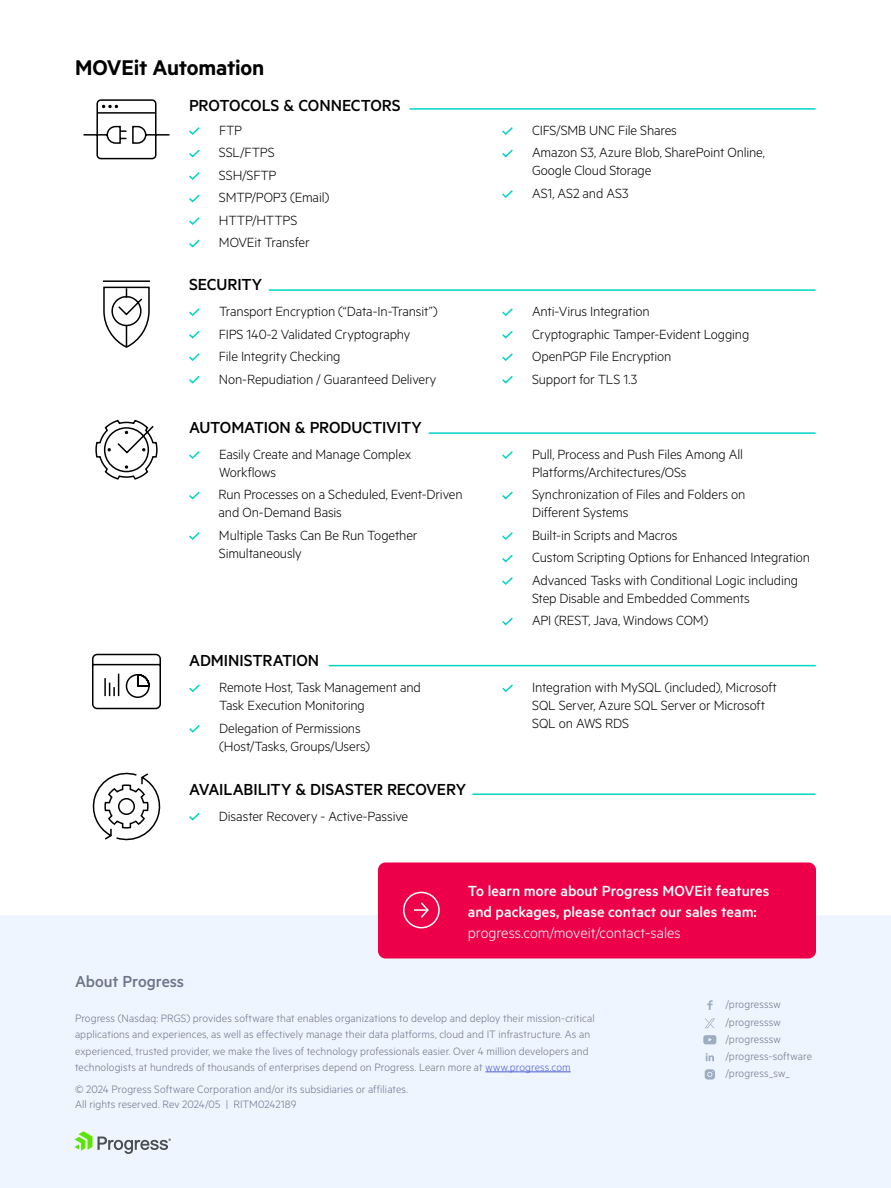
<style>
.page{position:relative;width:891px;height:1188px;background:#fff}
.page>*{position:absolute;margin:0;border:0;box-sizing:border-box;transform-origin:0 0}
.t1{font:600 24px "Metric";letter-spacing:-.01em;color:#000}
.t2{font:500 18px "Metric";letter-spacing:-.005em;color:#000}
.t3{font:500 18px "Metric";letter-spacing:-.01em;color:#6c7589}
.t4{font:500 16.5px/21px "Metric";color:#fff}
.t5{font:300 16.5px "Metric";color:#fff}
.t6{font:300 15px/22.5px "Metric";letter-spacing:-.01em;color:#000}
.t7{font:300 12px/17.2px "Metric";letter-spacing:.01em;color:#6c7589}
.s1{color:#4f5cd6}
</style>
<div class="page">
<div style="left:0;top:915px;width:891px;height:273px;background:#eef5ff"></div>
<svg style="left:74px;top:1131px;width:97px;height:23px"></svg>
<div style="left:378px;top:862px;width:438px;height:96px;background:#ed0049;border-radius:8px"></div>
<div style="left:403px;top:892px;width:37px;height:36px;border:2px solid #fff;border-radius:50%"></div>
<svg style="left:414px;top:902px;width:15px;height:16px"></svg>
<hr style="left:485px;top:1072px;width:86px;height:1px;background:#4f5cd6">
<svg style="left:707px;top:1000px;width:6px;height:10px"></svg>
<svg style="left:706px;top:1053px;width:8px;height:8px"></svg>
<svg style="left:703px;top:1035px;width:13px;height:9px"></svg>
<svg style="left:705px;top:1069px;width:10px;height:11px"></svg>
<svg style="left:705px;top:1018px;width:10px;height:10px"></svg>
<svg style="left:189px;top:127px;width:11px;height:8px"></svg>
<svg style="left:189px;top:149px;width:11px;height:9px"></svg>
<svg style="left:189px;top:172px;width:11px;height:8px"></svg>
<svg style="left:189px;top:194px;width:11px;height:9px"></svg>
<svg style="left:189px;top:217px;width:11px;height:8px"></svg>
<svg style="left:189px;top:239px;width:11px;height:9px"></svg>
<svg style="left:189px;top:308px;width:11px;height:8px"></svg>
<svg style="left:189px;top:330px;width:11px;height:9px"></svg>
<svg style="left:189px;top:353px;width:11px;height:8px"></svg>
<svg style="left:189px;top:375px;width:11px;height:9px"></svg>
<svg style="left:189px;top:451px;width:11px;height:8px"></svg>
<svg style="left:189px;top:491px;width:11px;height:9px"></svg>
<svg style="left:189px;top:532px;width:11px;height:8px"></svg>
<svg style="left:189px;top:812px;width:11px;height:9px"></svg>
<svg style="left:502px;top:127px;width:11px;height:8px"></svg>
<svg style="left:502px;top:149px;width:11px;height:9px"></svg>
<svg style="left:502px;top:190px;width:11px;height:8px"></svg>
<svg style="left:502px;top:308px;width:11px;height:8px"></svg>
<svg style="left:502px;top:330px;width:11px;height:9px"></svg>
<svg style="left:502px;top:353px;width:11px;height:8px"></svg>
<svg style="left:502px;top:375px;width:11px;height:9px"></svg>
<svg style="left:502px;top:451px;width:11px;height:8px"></svg>
<svg style="left:502px;top:491px;width:11px;height:9px"></svg>
<svg style="left:502px;top:532px;width:11px;height:8px"></svg>
<svg style="left:502px;top:554px;width:11px;height:9px"></svg>
<svg style="left:502px;top:577px;width:11px;height:8px"></svg>
<svg style="left:502px;top:617px;width:11px;height:9px"></svg>
<svg style="left:92px;top:772px;width:69px;height:69px"></svg>
<svg style="left:83px;top:99px;width:87px;height:61px"></svg>
<svg style="left:96px;top:419px;width:61px;height:61px"></svg>
<hr style="left:410px;top:108px;width:406px;height:2px;background:#00d5c7">
<hr style="left:429px;top:432px;width:387px;height:2px;background:#00d5c7">
<hr style="left:269px;top:289px;width:547px;height:2px;background:#00d5c7">
<hr style="left:472px;top:793px;width:344px;height:2px;background:#00d5c7">
<svg style="left:189px;top:684px;width:11px;height:9px"></svg>
<svg style="left:189px;top:725px;width:11px;height:8px"></svg>
<svg style="left:502px;top:684px;width:11px;height:9px"></svg>
<svg style="left:92px;top:653px;width:69px;height:57px"></svg>
<hr style="left:329px;top:665px;width:487px;height:1px;background:#00d5c7">
<svg style="left:103px;top:280px;width:47px;height:68px"></svg>
<h1 class="t1" style="left:75px;top:53px;width:191px">MOVEit Automation</h1>
<p class="t2" style="left:189px;top:95px;width:213px">PROTOCOLS &amp; CONNECTORS</p>
<p class="t6" style="left:219px;top:118px;width:112px">FTP<br>SSL/FTPS<br>SSH/SFTP<br>SMTP/POP3 (Email)<br>HTTP/HTTPS<br>MOVEit Transfer</p>
<p class="t2" style="left:189px;top:274px;width:75px">SECURITY</p>
<p class="t6" style="left:219px;top:300px;width:220px">Transport Encryption (“Data-In-Transit”)<br>FIPS 140-2 Validated Cryptography<br>File Integrity Checking Non-Repudiation / Guaranteed Delivery</p>
<p class="t2" style="left:189px;top:417px;width:234px">AUTOMATION &amp; PRODUCTIVITY</p>
<p class="t6" style="left:219px;top:445px;width:194px;line-height:18px">Easily Create and Manage Complex<br>Workflows</p>
<p class="t6" style="left:219px;top:485px;width:246px;line-height:18px">Run Processes on a Scheduled, Event-Driven and On-Demand Basis</p>
<p class="t6" style="left:219px;top:526px;width:200px;line-height:18px">Multiple Tasks Can Be Run Together<br>Simultaneously</p>
<p class="t2" style="left:189px;top:650px;width:132px">ADMINISTRATION</p>
<p class="t6" style="left:219px;top:678px;width:203px;line-height:18px">Remote Host, Task Management and<br>Task Execution Monitoring</p>
<p class="t6" style="left:219px;top:718px;width:152px;line-height:18px">Delegation of Permissions (Host/Tasks, Groups/Users)</p>
<p class="t2" style="left:189px;top:779px;width:279px">AVAILABILITY &amp; DISASTER RECOVERY</p>
<p class="t6" style="left:219px;top:804px;width:191px">Disaster Recovery - Active-Passive</p>
<p class="t6" style="left:532px;top:118px;width:234px">CIFS/SMB UNC File Shares<br>Amazon S3, Azure Blob, SharePoint Online,</p>
<p class="t6" style="left:532px;top:159px;width:121px">Google Cloud Storage<br>AS1, AS2 and AS3</p>
<p class="t6" style="left:532px;top:300px;width:219px">Anti-Virus Integration<br>Cryptographic Tamper-Evident Logging<br>OpenPGP File Encryption<br>Support for TLS 1.3</p>
<p class="t6" style="left:532px;top:445px;width:212px;line-height:18px">Pull, Process and Push Files Among All<br>Platforms/Architectures/OSs</p>
<p class="t6" style="left:532px;top:485px;width:215px;line-height:18px">Synchronization of Files and Folders on<br>Different Systems</p>
<p class="t6" style="left:532px;top:523px;width:279px">Built-in Scripts and Macros<br>Custom Scripting Options for Enhanced Integration<br>Advanced Tasks with Conditional Logic including</p>
<p class="t6" style="left:532px;top:586px;width:219px">Step Disable and Embedded Comments<br>API (REST, Java, Windows COM)</p>
<p class="t6" style="left:532px;top:678px;width:246px;line-height:18px">Integration with MySQL (included), Microsoft<br>SQL Server, Azure SQL Server or Microsoft<br>SQL on AWS RDS</p>
<p class="t4" style="left:468px;top:880px;width:303px">To learn more about Progress MOVEit features and packages, please contact our sales team:</p>
<p class="t5" style="left:468px;top:923px;width:215px">progress.com/moveit/contact-sales</p>
<p class="t3" style="left:75px;top:971px;width:111px">About Progress</p>
<p class="t7" style="left:75px;top:1009px;width:521px;line-height:16.5px">Progress (Nasdaq: PRGS) provides software that enables organizations to develop and deploy their mission-critical applications and experiences, as well as effectively manage their data platforms, cloud and IT infrastructure. As an experienced, trusted provider, we make the lives of technology professionals easier. Over 4 million developers and technologists at hundreds of thousands of enterprises depend on Progress. Learn more at <span class="s1">www.progress.com</span></p>
<p class="t7" style="left:75px;top:1081px;width:335px;line-height:15.8px">© 2024 Progress Software Corporation and/or its subsidiaries or affiliates.<br>All rights reserved. Rev 2024/05 | RITM0242189</p>
<p class="t7" style="left:725px;top:995px;width:88px">/progresssw /progresssw /progresssw /progress-software /progress_sw_</p>
</div>
